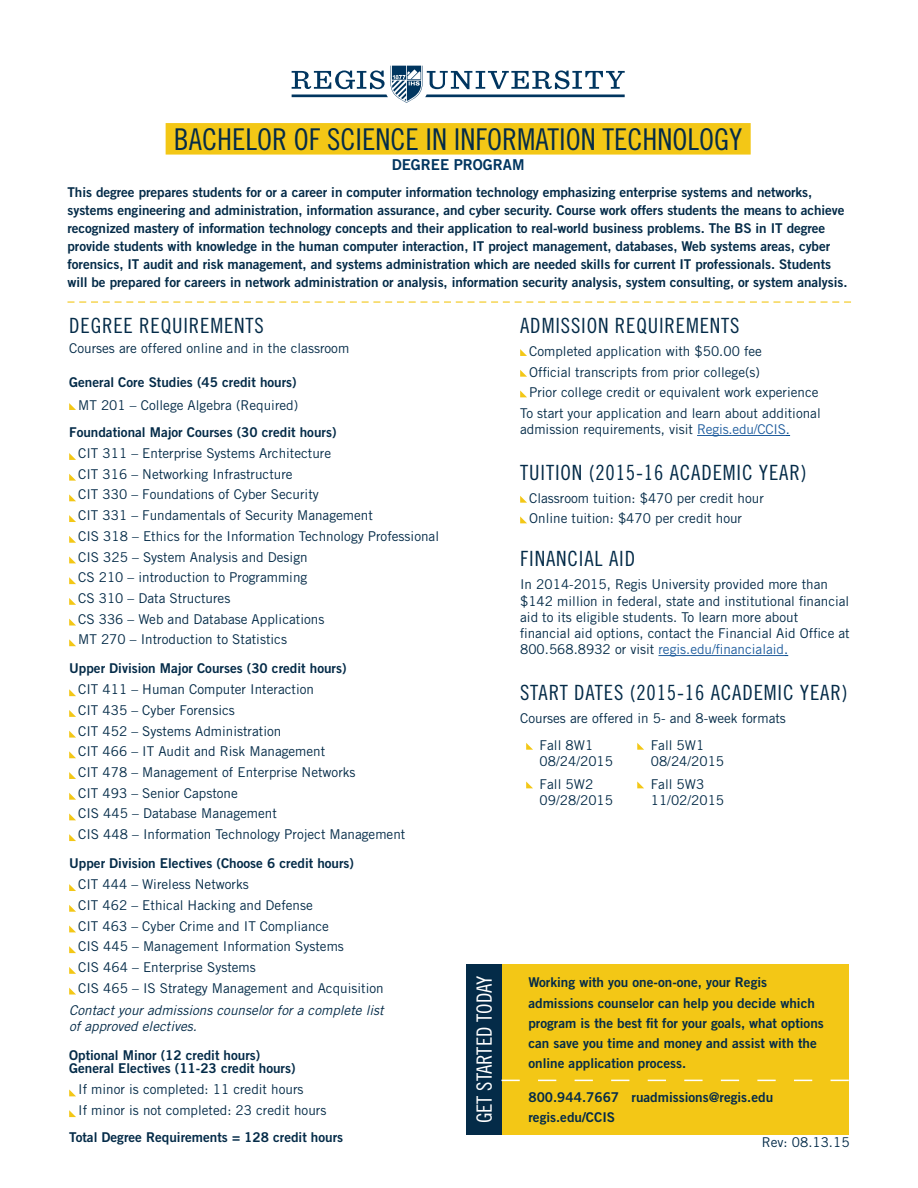
<style>
.page{position:relative;width:918px;height:1188px;background:#fff}
.page>*{position:absolute;margin:0;border:0;box-sizing:border-box;transform-origin:0 0}
.t1{font:30px "Trade Gothic Cond Eighteen";color:#042b48}
.t2{font:21px "Trade Gothic Cond Eighteen";letter-spacing:.04em;color:#042b48}
.t3{font:21px "Trade Gothic Cond Eighteen";color:#fff}
.t4{font:15px "Trade Gothic Bold Two";color:#00355f}
.t5{font:13.5px/20.7px "Trade Gothic";color:#042b48}
.t6{font:13.5px/18px "Trade Gothic Bold Two";letter-spacing:-.005em;color:#042b48}
.t7{font:italic 13.5px/16.2px "Trade Gothic LT Std";color:#042b48}
.s1{color:#215e9e}
.s2{color:#00498f}
</style>
<div class="page">
<div style="left:166px;top:123px;width:585px;height:32px;background:#f3c716"></div>
<svg style="left:69px;top:403px;width:7px;height:7px"></svg>
<svg style="left:69px;top:453px;width:7px;height:7px"></svg>
<svg style="left:69px;top:474px;width:7px;height:7px"></svg>
<svg style="left:69px;top:494px;width:7px;height:7px"></svg>
<svg style="left:69px;top:515px;width:7px;height:7px"></svg>
<svg style="left:69px;top:536px;width:7px;height:7px"></svg>
<svg style="left:69px;top:557px;width:7px;height:6px"></svg>
<svg style="left:69px;top:577px;width:7px;height:7px"></svg>
<svg style="left:69px;top:598px;width:7px;height:7px"></svg>
<svg style="left:69px;top:619px;width:7px;height:7px"></svg>
<svg style="left:69px;top:639px;width:7px;height:7px"></svg>
<svg style="left:69px;top:689px;width:7px;height:7px"></svg>
<svg style="left:69px;top:710px;width:7px;height:7px"></svg>
<svg style="left:69px;top:731px;width:7px;height:7px"></svg>
<svg style="left:69px;top:751px;width:7px;height:7px"></svg>
<svg style="left:69px;top:772px;width:7px;height:7px"></svg>
<svg style="left:69px;top:793px;width:7px;height:7px"></svg>
<svg style="left:69px;top:813px;width:7px;height:7px"></svg>
<svg style="left:69px;top:834px;width:7px;height:7px"></svg>
<svg style="left:69px;top:884px;width:7px;height:7px"></svg>
<svg style="left:69px;top:905px;width:7px;height:7px"></svg>
<svg style="left:69px;top:926px;width:7px;height:6px"></svg>
<svg style="left:69px;top:946px;width:7px;height:7px"></svg>
<svg style="left:69px;top:967px;width:7px;height:7px"></svg>
<svg style="left:69px;top:988px;width:7px;height:7px"></svg>
<svg style="left:69px;top:1089px;width:7px;height:7px"></svg>
<svg style="left:69px;top:1110px;width:7px;height:7px"></svg>
<hr style="left:697px;top:435px;width:89px;height:1px;background:#215e9e">
<hr style="left:658px;top:655px;width:126px;height:1px;background:#215e9e">
<svg style="left:520px;top:349px;width:7px;height:7px"></svg>
<svg style="left:520px;top:370px;width:7px;height:7px"></svg>
<svg style="left:520px;top:390px;width:7px;height:7px"></svg>
<svg style="left:520px;top:496px;width:7px;height:7px"></svg>
<svg style="left:520px;top:516px;width:7px;height:7px"></svg>
<svg style="left:526px;top:743px;width:7px;height:7px"></svg>
<svg style="left:637px;top:743px;width:7px;height:7px"></svg>
<svg style="left:526px;top:781px;width:7px;height:7px"></svg>
<svg style="left:637px;top:781px;width:7px;height:7px"></svg>
<svg style="left:292px;top:66px;width:333px;height:37px"></svg>
<svg style="left:68px;top:301px;width:783px;height:2px"></svg>
<div style="left:501px;top:964px;width:348px;height:171px;background:#f3c716"></div>
<div style="left:466px;top:964px;width:35px;height:171px;background:#042b48"></div>
<svg style="left:501px;top:1080px;width:348px;height:1px"></svg>
<h1 class="t1" style="left:174px;top:122px;width:570px">BACHELOR OF SCIENCE IN INFORMATION TECHNOLOGY</h1>
<p class="t4" style="left:392px;top:155px;width:134px">DEGREE PROGRAM</p>
<p class="t6" style="left:68px;top:183px;width:781px">This degree prepares students for or a career in computer information technology emphasizing enterprise systems and networks, systems engineering and administration, information assurance, and cyber security. Course work offers students the means to achieve recognized mastery of information technology concepts and their application to real-world business problems. The BS in IT degree provide students with knowledge in the human computer interaction, IT project management, databases, Web systems areas, cyber forensics, IT audit and risk management, and systems administration which are needed skills for current IT professionals. Students will be prepared for careers in network administration or analysis, information security analysis, system consulting, or system analysis.</p>
<h2 class="t2" style="left:69px;top:313px;width:196px">DEGREE REQUIREMENTS</h2>
<p class="t5" style="left:69px;top:338px;width:282px">Courses are offered online and in the classroom</p>
<p class="t6" style="left:69px;top:373px;width:229px">General Core Studies (45 credit hours)</p>
<p class="t5" style="left:78px;top:395px;width:222px">MT 201 – College Algebra (Required)</p>
<p class="t6" style="left:69px;top:423px;width:269px">Foundational Major Courses (30 credit hours)</p>
<p class="t5" style="left:78px;top:443px;width:362px">CIT 311 – Enterprise Systems Architecture<br>CIT 316 – Networking Infrastructure<br>CIT 330 – Foundations of Cyber Security<br>CIT 331 – Fundamentals of Security Management<br>CIS 318 – Ethics for the Information Technology Professional CIS 325 – System Analysis and Design<br>CS 210 – introduction to Programming<br>CS 310 – Data Structures<br>CS 336 – Web and Database Applications<br>MT 270 – Introduction to Statistics</p>
<p class="t6" style="left:69px;top:659px;width:279px">Upper Division Major Courses (30 credit hours)</p>
<p class="t5" style="left:78px;top:679px;width:329px">CIT 411 – Human Computer Interaction<br>CIT 435 – Cyber Forensics<br>CIT 452 – Systems Administration<br>CIT 466 – IT Audit and Risk Management<br>CIT 478 – Management of Enterprise Networks<br>CIT 493 – Senior Capstone<br>CIS 445 – Database Management<br>CIS 448 – Information Technology Project Management</p>
<p class="t6" style="left:69px;top:854px;width:286px">Upper Division Electives (Choose 6 credit hours)</p>
<p class="t5" style="left:78px;top:874px;width:307px">CIT 444 – Wireless Networks<br>CIT 462 – Ethical Hacking and Defense<br>CIT 463 – Cyber Crime and IT Compliance<br>CIS 445 – Management Information Systems<br>CIS 464 – Enterprise Systems<br>CIS 465 – IS Strategy Management and Acquisition</p>
<p class="t7" style="left:69px;top:1002px;width:316px">Contact your admissions counselor for a complete list of approved electives.</p>
<p class="t6" style="left:69px;top:1048px;width:228px;line-height:13.5px">Optional Minor (12 credit hours)<br>General Electives (11-23 credit hours)</p>
<p class="t5" style="left:78px;top:1079px;width:250px">If minor is completed: 11 credit hours<br>If minor is not completed: 23 credit hours</p>
<p class="t6" style="left:69px;top:1128px;width:276px">Total Degree Requirements = 128 credit hours</p>
<h2 class="t2" style="left:520px;top:313px;width:221px">ADMISSION REQUIREMENTS</h2>
<p class="t5" style="left:529px;top:341px;width:234px">Completed application with $50.00 fee</p>
<p class="t5" style="left:529px;top:361px;width:232px">Official transcripts from prior college(s)</p>
<p class="t5" style="left:529px;top:382px;width:291px">Prior college credit or equivalent work experience</p>
<p class="t5" style="left:520px;top:403px;width:302px">To start your application and learn about additional</p>
<p class="t5" style="left:520px;top:419px;width:271px">admission requirements, visit <span class="s1">Regis.edu/CCIS</span><span class="s2">.</span></p>
<h2 class="t2" style="left:520px;top:460px;width:288px">TUITION (2015-16 ACADEMIC YEAR)</h2>
<p class="t5" style="left:529px;top:487px;width:236px">Classroom tuition: $470 per credit hour<br>Online tuition: $470 per credit hour</p>
<h2 class="t2" style="left:520px;top:547px;width:117px">FINANCIAL AID</h2>
<p class="t5" style="left:520px;top:576px;width:331px;line-height:16.2px">In 2014-2015, Regis University provided more than $142 million in federal, state and institutional financial aid to its eligible students. To learn more about financial aid options, contact the Financial Aid Office at 800.568.8932 or visit <span class="s1">regis.edu/financialaid</span><span class="s2">.</span></p>
<h2 class="t2" style="left:520px;top:680px;width:329px">START DATES (2015-16 ACADEMIC YEAR)</h2>
<p class="t5" style="left:540px;top:704px;width:248px;line-height:27.3px;text-indent:-19px">Courses are offered in 5- and 8-week formats<br>Fall 8W1</p>
<p class="t5" style="left:540px;top:751px;width:75px">08/24/2015</p>
<p class="t5" style="left:651px;top:737px;width:75px;line-height:16.2px">Fall 5W1<br>08/24/2015</p>
<p class="t5" style="left:540px;top:776px;width:75px;line-height:16.2px">Fall 5W2<br>09/28/2015</p>
<p class="t5" style="left:651px;top:776px;width:75px;line-height:16.2px">Fall 5W3<br>11/02/2015</p>
<h2 class="t3" style="left:472px;top:1123px;width:150px;rotate:-90deg">GET STARTED TODAY</h2>
<p class="t6" style="left:528px;top:972px;width:297px;line-height:20.2px">Working with you one-on-one, your Regis admissions counselor can help you decide which program is the best fit for your goals, what options can save you time and money and assist with the online application process.</p>
<p class="t6" style="left:528px;top:1088px;width:246px">800.944.7667 ruadmissions@regis.edu</p>
<p class="t6" style="left:528px;top:1108px;width:88px">regis.edu/CCIS</p>
<p class="t5" style="left:762px;top:1132px;width:89px">Rev: 08.13.15</p>
</div>
